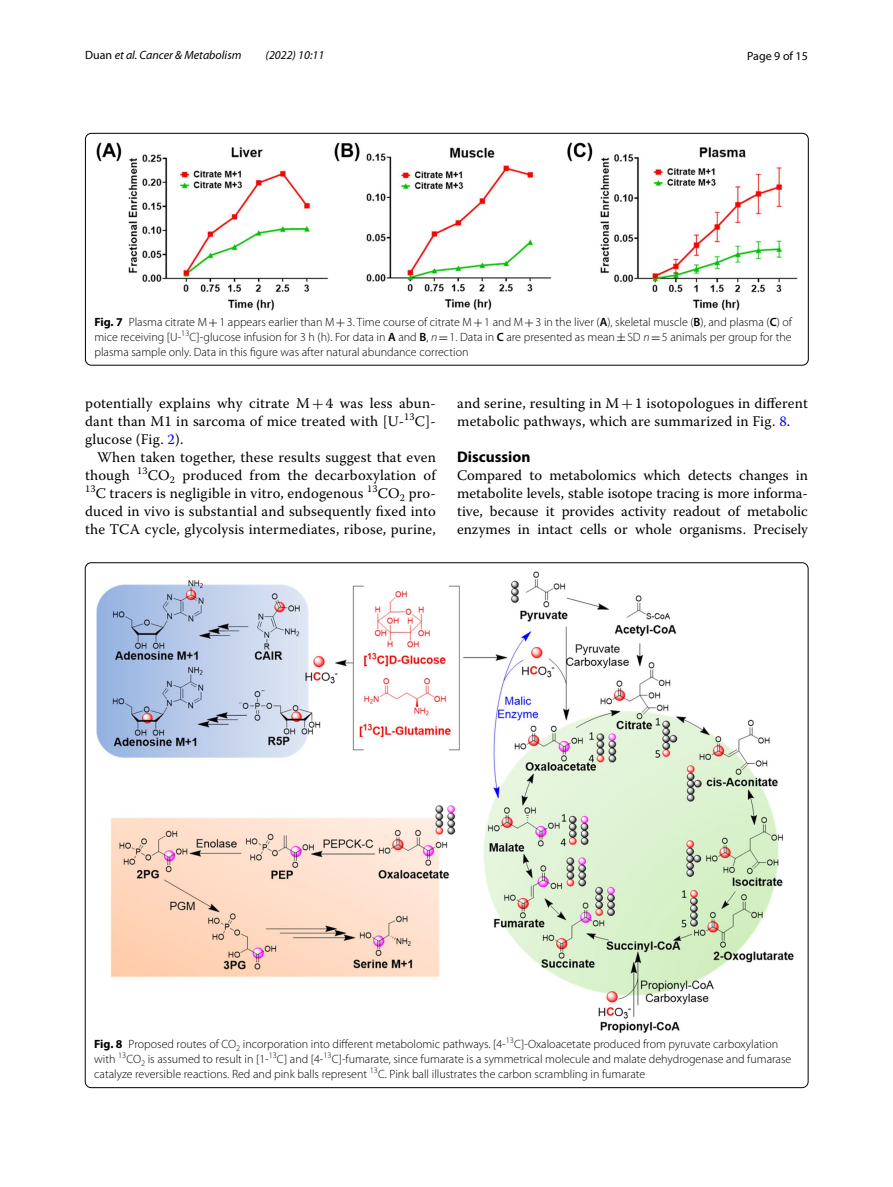
<style>
.page{position:relative;width:893px;height:1187px;background:#fff}
.page>*{position:absolute;margin:0;border:0;box-sizing:border-box;transform-origin:0 0}
.t1{font:700 15.45px "Myriad Pro";color:#000}
.t2{font:14.7px/18px "Warnock Pro";letter-spacing:.015em;color:#000;text-align:justify}
.t3{font:300 12px/15px "Myriad Pro";color:#000;text-align:justify}
.t4{font:italic 12px "Myriad Pro";color:#000}
.t5{font:12px "Myriad Pro";color:#000}
.s1{font-style:normal}
.s2{font-weight:700}
.s3{font-family:"MTSY";font-weight:400}
.s4{font-weight:600}
.s5{font-style:italic}
.s6{font-family:"MTSY"}
.s7{color:#00f}
</style>
<div class="page">
<img style="left:97px;top:142px;width:700px;height:169px">
<div style="left:85px;top:133px;width:723px;height:232px;border:1px solid #000;border-radius:6px"></div>
<img style="left:96px;top:571px;width:698px;height:461px">
<p class="t4" style="left:85px;top:48px;width:158px"><span class="s1">Duan</span> et al. Cancer &amp; Metabolism</p>
<p class="t4" style="left:266px;top:48px;width:60px">(2022) 10:11</p>
<p class="t5" style="left:747px;top:48px;width:62px">Page 9 of 15</p>
<p class="t3" style="left:94px;top:314px;width:699px"><span class="s2">Fig. 7</span> Plasma citrate M<span class="s3">+</span>1 appears earlier than M<span class="s3">+</span>3. Time course of citrate M<span class="s3">+</span>1 and M<span class="s3">+</span>3 in the liver (<span class="s4">A</span>), skeletal muscle (<span class="s4">B</span>), and plasma (<span class="s4">C</span>) of mice receiving [U-<sup>13</sup>C]-glucose infusion for 3 h (h). For data in <span class="s4">A</span> and <span class="s4">B</span>, <span class="s5">n</span><span class="s3">=</span>1. Data in <span class="s4">C</span> are presented as mean<span class="s3">±</span>SD <span class="s5">n</span><span class="s3">=</span>5 animals per group for the plasma sample only. Data in this figure was after natural abundance correction</p>
<p class="t2" style="left:85px;top:393px;width:352px">potentially explains why citrate M<span class="s6">+</span>4 was less abun&shy;dant than M1 in sarcoma of mice treated with [U-<sup>13</sup>C]- glucose (Fig. <span class="s7">2</span>).</p>
<p class="t2" style="left:85px;top:447px;width:352px;text-indent:12px">When taken together, these results suggest that even though <sup>13</sup>CO<sub>2</sub> produced from the decarboxylation of <sup>13</sup>C tracers is negligible in vitro, endogenous <sup>13</sup>CO<sub>2</sub> pro&shy;duced in vivo is substantial and subsequently fixed into the TCA cycle, glycolysis intermediates, ribose, purine,</p>
<p class="t2" style="left:457px;top:393px;width:352px">and serine, resulting in M<span class="s6">+</span>1 isotopologues in different metabolic pathways, which are summarized in Fig. <span class="s7">8</span>.</p>
<p class="t1" style="left:457px;top:446px;width:75px">Discussion</p>
<p class="t2" style="left:457px;top:465px;width:352px">Compared to metabolomics which detects changes in metabolite levels, stable isotope tracing is more informa&shy;tive, because it provides activity readout of metabolic enzymes in intact cells or whole organisms. Precisely</p>
<p class="t3" style="left:94px;top:1036px;width:699px;text-align:left"><span class="s2">Fig. 8</span> Proposed routes of CO<sub>2</sub> incorporation into different metabolomic pathways. [4-<sup>13</sup>C]-Oxaloacetate produced from pyruvate carboxylation with <sup>13</sup>CO<sub>2</sub> is assumed to result in [1-<sup>13</sup>C] and [4-<sup>13</sup>C]-fumarate, since fumarate is a symmetrical molecule and malate dehydrogenase and fumarase catalyze reversible reactions. Red and pink balls represent <sup>13</sup>C. Pink ball illustrates the carbon scrambling in fumarate</p>
</div>
